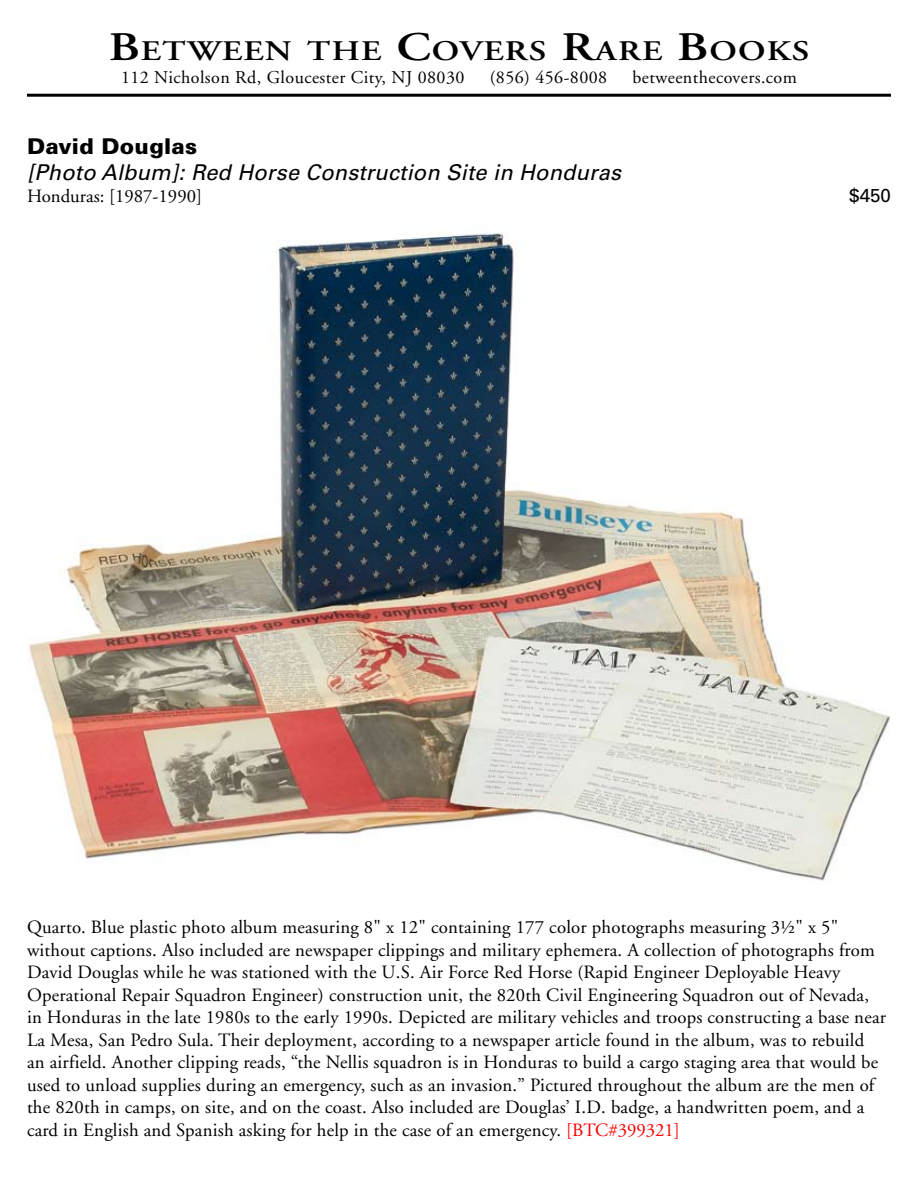
<style>
.page{position:relative;width:918px;height:1188px;background:#fff}
.page>*{position:absolute;margin:0;border:0;box-sizing:border-box;transform-origin:0 0}
.t1{font:600 28.35px "Adobe Garamond";letter-spacing:.035em;color:#000;scale:1.22 1}
.t2{font:italic 21.75px "Univers";letter-spacing:.01em;color:#000}
.t3{font:900 21.75px "Univers";letter-spacing:.01em;color:#000}
.t4{font:18.75px/22.5px "Adobe Garamond";letter-spacing:.01em;color:#000}
.t5{font:18.75px "Univers";color:#000}
.t6{font:18px "Adobe Garamond";letter-spacing:.025em;color:#000}
.s1{font-size:40.5px}
.s2{color:#f00}
</style>
<div class="page">
<hr style="left:27px;top:94px;width:864px;height:3px;background:#000">
<img style="left:29px;top:232px;width:862px;height:649px">
<h1 class="t1" style="left:109px;top:35px;width:576px"><span class="s1">B</span>ETWEEN THE <span class="s1">C</span>OVERS <span class="s1">R</span>ARE <span class="s1">B</span>OOKS</h1>
<p class="t6" style="left:121px;top:67px;width:345px">112 Nicholson Rd, Gloucester City, NJ 08030</p>
<p class="t6" style="left:490px;top:67px;width:119px">(856) 456-8008</p>
<p class="t6" style="left:633px;top:67px;width:166px">betweenthecovers.com</p>
<p class="t3" style="left:27px;top:132px;width:172px">David Douglas</p>
<p class="t2" style="left:27px;top:159px;width:596px">[Photo Album]: Red Horse Construction Site in Honduras</p>
<p class="t4" style="left:27px;top:186px;width:177px">Honduras: [1987-1990]</p>
<p class="t5" style="left:849px;top:185px;width:43px">$450</p>
<p class="t4" style="left:27px;top:916px;width:861px">Quarto. Blue plastic photo album measuring 8" x 12" containing 177 color photographs measuring 3½" x 5" without captions. Also included are newspaper clippings and military ephemera. A collection of photographs from David Douglas while he was stationed with the U.S. Air Force Red Horse (Rapid Engineer Deployable Heavy Operational Repair Squadron Engineer) construction unit, the 820th Civil Engineering Squadron out of Nevada, in Honduras in the late 1980s to the early 1990s. Depicted are military vehicles and troops constructing a base near La Mesa, San Pedro Sula. Their deployment, according to a newspaper article found in the album, was to rebuild an airfield. Another clipping reads, “the Nellis squadron is in Honduras to build a cargo staging area that would be used to unload supplies during an emergency, such as an invasion.” Pictured throughout the album are the men of the 820th in camps, on site, and on the coast. Also included are Douglas’ I.D. badge, a handwritten poem, and a card in English and Spanish asking for help in the case of an emergency. <span class="s2">[BTC#399321]</span></p>
</div>
